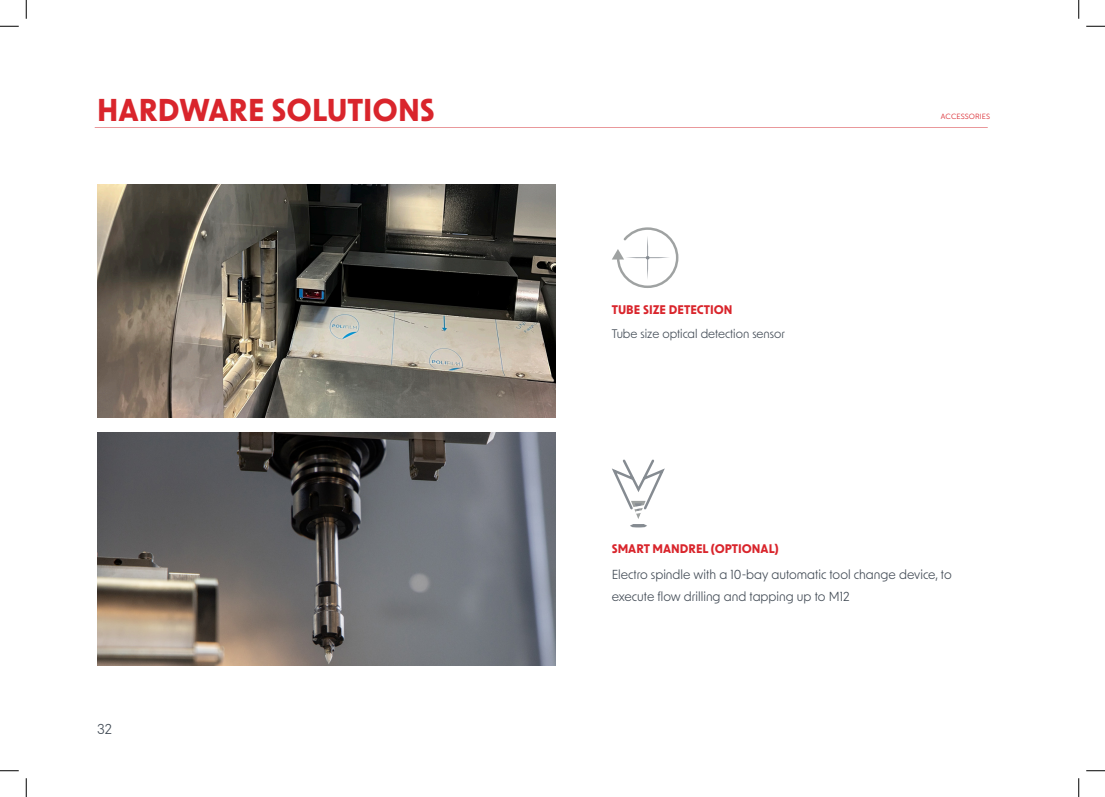
<style>
.page{position:relative;width:1105px;height:797px;background:#fff}
.page>*{position:absolute;margin:0;border:0;box-sizing:border-box;transform-origin:0 0}
.Titolo_paragrafo{font:700 30px "New Order";color:#d9252c}
.t1{font:13.75px "New Order";color:#424b55}
.t2{font:12.5px/22.5px "New Order";color:#424b55}
.testo{font:700 11.88px "New Order";color:#d9252c}
.testo-2{font:11.88px "New Order";color:#424b55}
.t3{font:7.5px "Museo Sans 300";color:#d9252c}
</style>
<div class="page">
<img style="left:98px;top:432px;width:458px;height:233px">
<hr style="left:95px;top:127px;width:893px;height:1px;background:#d1232a">
<svg style="left:612px;top:227px;width:67px;height:61px"></svg>
<div style="left:631px;top:524px;width:15px;height:3px;border:2px solid #414a54;border-radius:50%"></div>
<svg style="left:612px;top:459px;width:53px;height:67px"></svg>
<img style="left:97px;top:184px;width:458px;height:233px">
<svg style="left:0;top:25px;width:19px;height:2px"></svg>
<svg style="left:1086px;top:25px;width:19px;height:2px"></svg>
<svg style="left:0;top:770px;width:19px;height:1px"></svg>
<svg style="left:1086px;top:770px;width:19px;height:1px"></svg>
<svg style="left:25px;top:0;width:2px;height:19px"></svg>
<svg style="left:25px;top:778px;width:2px;height:19px"></svg>
<svg style="left:1078px;top:0;width:1px;height:19px"></svg>
<svg style="left:1078px;top:778px;width:1px;height:19px"></svg>
<p class="Titolo_paragrafo" style="left:97px;top:91px;width:339px">HARDWARE SOLUTIONS</p>
<p class="t1" style="left:97px;top:719px;width:17px">32</p>
<p class="testo" style="left:612px;top:302px;width:122px">TUBE SIZE DETECTION</p>
<p class="testo-2" style="left:612px;top:326px;width:175px">Tube size optical detection sensor</p>
<p class="t3" style="left:941px;top:112px;width:51px">ACCESSORIES</p>
<p class="testo" style="left:612px;top:540px;width:168px">SMART MANDREL (OPTIONAL)</p>
<p class="t2" style="left:612px;top:562px;width:341px">Electro spindle with a 10-bay automatic tool change device, to execute flow drilling and tapping up to M12</p>
</div>
